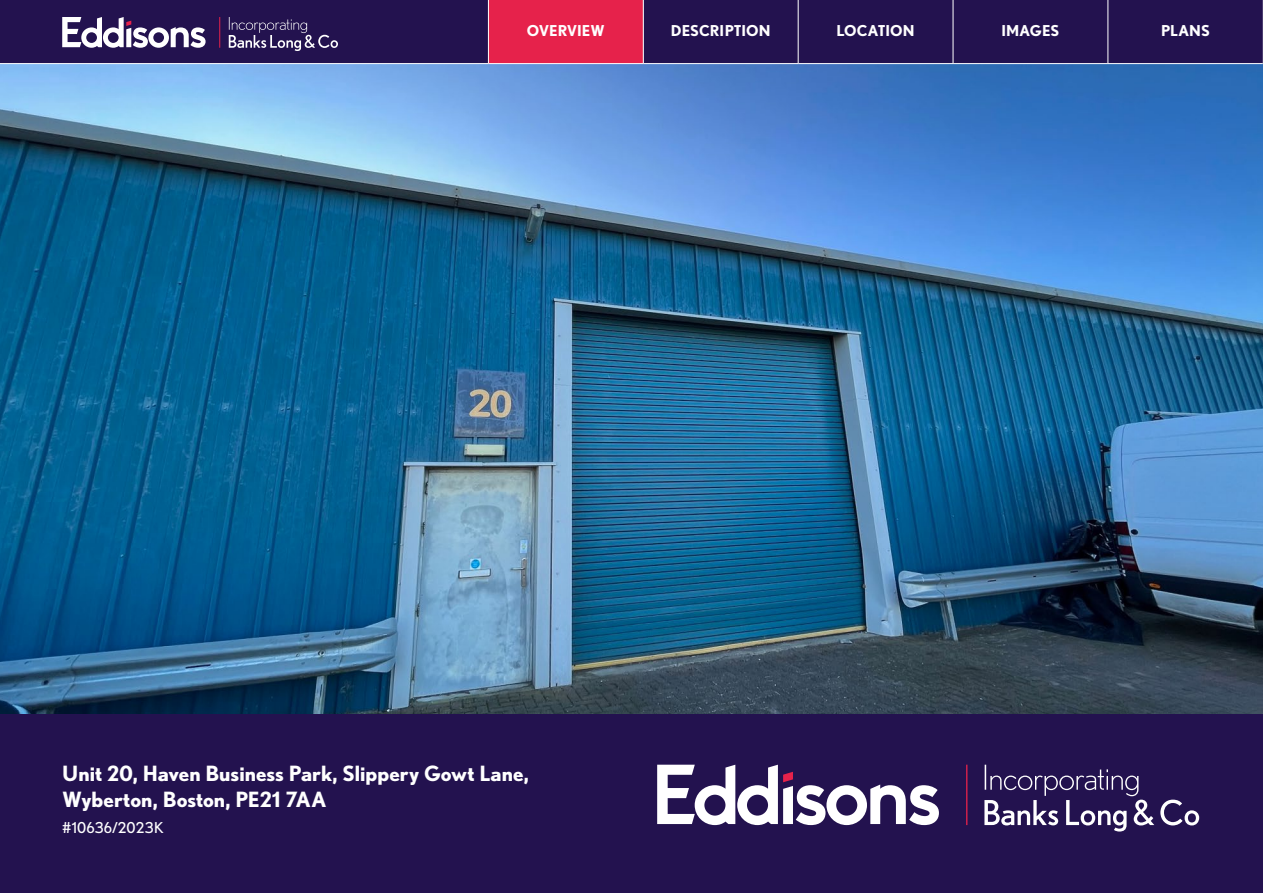
<style>
.page{position:relative;width:1263px;height:893px;background:#fff}
.page>*{position:absolute;margin:0;border:0;box-sizing:border-box;transform-origin:0 0}
.t1{font:700 21px/25.2px "Nobel";color:#fff}
.t2{font:700 15px "Nobel";letter-spacing:.005em;color:#fff}
.t3{font:15px "Nobel";letter-spacing:.01em;color:#fff}
</style>
<div class="page">
<img style="left:0;top:64px;width:1263px;height:650px">
<div style="left:0;top:714px;width:1263px;height:179px;background:#23124f"></div>
<svg style="left:657px;top:765px;width:282px;height:60px"></svg>
<hr style="left:966px;top:765px;width:1px;height:60px;background:#e6224b">
<svg style="left:984px;top:765px;width:215px;height:66px"></svg>
<div style="left:0;top:0;width:1263px;height:63px;background:#23124f"></div>
<div style="left:488px;top:0;width:118px;height:64px;background:#e6224b"></div>
<svg style="left:607px;top:0;width:118px;height:64px;background:#621c51"></svg>
<div style="left:725px;top:0;width:119px;height:64px;background:#23124f"></div>
<div style="left:844px;top:0;width:118px;height:64px;background:#23124f"></div>
<div style="left:962px;top:0;width:118px;height:64px;background:#23124f"></div>
<div style="left:1080px;top:0;width:119px;height:64px;background:#23124f"></div>
<svg style="left:62px;top:17px;width:144px;height:31px"></svg>
<hr style="left:219px;top:17px;width:1px;height:31px;background:#e6224b">
<svg style="left:229px;top:17px;width:109px;height:34px;background:#46386b"></svg>
<p class="t2" style="left:527px;top:21px;width:67px">Overview</p>
<p class="t2" style="left:671px;top:21px;width:101px">DESCRI PTION</p>
<p class="t2" style="left:837px;top:21px;width:19px">Locat</p>
<p class="t2" style="left:885px;top:21px;width:18px">ion</p>
<p class="t2" style="left:1001px;top:21px;width:59px">I MAGES</p>
<p class="t2" style="left:1161px;top:21px;width:50px">PLANS</p>
<p class="t1" style="left:62px;top:761px;width:468px">Unit 20, Haven Business Park, Slippery Gowt Lane,<br>Wyberton, Boston, PE21 7AA</p>
<p class="t3" style="left:62px;top:819px;width:103px">#10636/2023K</p>
</div>
